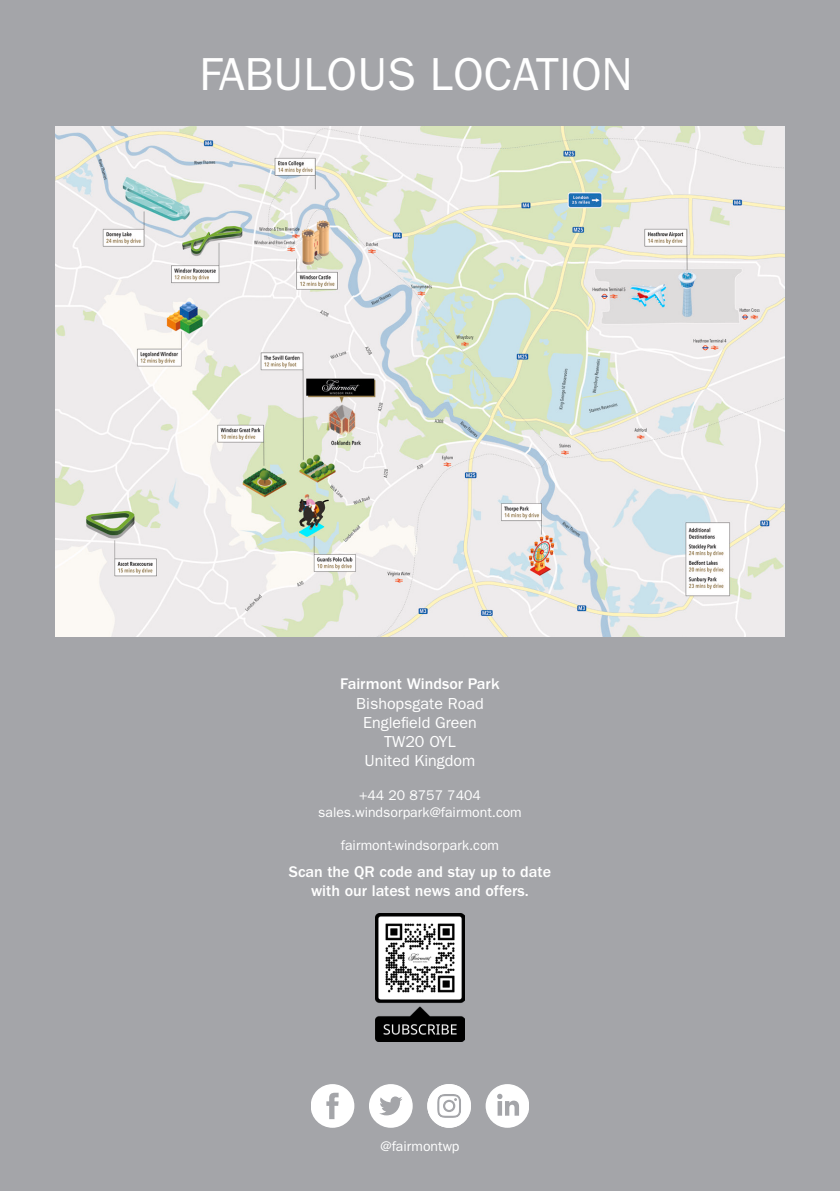
<style>
.page{position:relative;width:840px;height:1191px;background:#fff}
.page>*{position:absolute;margin:0;border:0;box-sizing:border-box;transform-origin:0 0}
.t1{font:46.4px "ITC Franklin Gothic Std";color:#fff}
.t2{font:500 16px/19.2px "ITC Franklin Gothic Std";color:#fff;text-align:center}
.t3{font:16px "ITC Franklin Gothic Std";color:#fff}
.t4{font:14px/16.8px "ITC Franklin Gothic Std";color:#fff;text-align:center}
</style>
<div class="page">
<div style="left:0;top:0;width:839px;height:1191px;background:#a4a5a9"></div>
<svg style="left:369px;top:1084px;width:43px;height:43px"></svg>
<svg style="left:311px;top:1084px;width:43px;height:43px"></svg>
<svg style="left:427px;top:1084px;width:44px;height:43px"></svg>
<svg style="left:485px;top:1084px;width:44px;height:43px"></svg>
<img style="left:56px;top:126px;width:727px;height:510px">
<img style="left:375px;top:914px;width:89px;height:128px">
<p class="t1" style="left:199px;top:47px;width:434px">FABULOUS LOCATION</p>
<p class="t2" style="left:340px;top:674px;width:161px">Fairmont Windsor Park</p>
<p class="t3" style="left:356px;top:694px;width:129px">Bishopsgate Road</p>
<p class="t3" style="left:363px;top:713px;width:115px">Englefield Green</p>
<p class="t3" style="left:384px;top:732px;width:73px">TW20 OYL</p>
<p class="t3" style="left:364px;top:751px;width:112px">United Kingdom</p>
<p class="t4" style="left:318px;top:786px;width:205px">+44 20 8757 7404 sales.windsorpark@fairmont.com</p>
<p class="t4" style="left:340px;top:837px;width:160px">fairmont-windsorpark.com</p>
<p class="t2" style="left:289px;top:861px;width:263px">Scan the QR code and stay up to date with our latest news and offers.</p>
<p class="t4" style="left:380px;top:1138px;width:80px">@fairmontwp</p>
</div>
